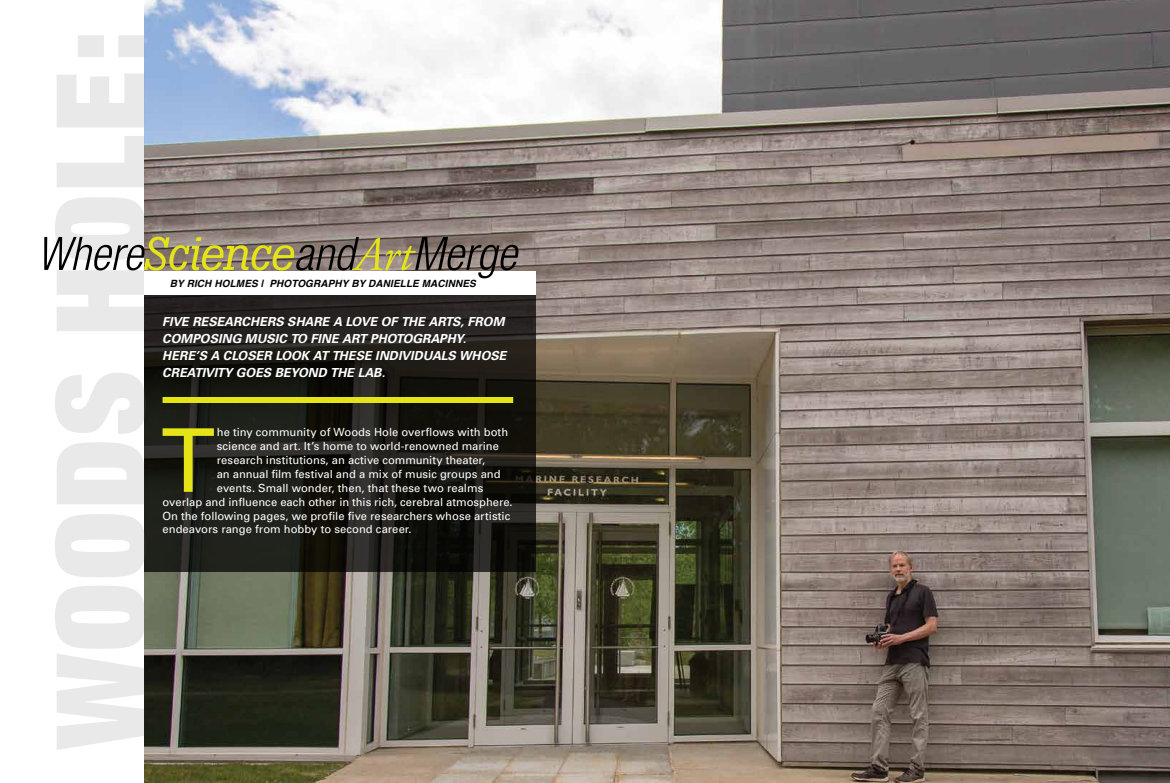
<style>
.page{position:relative;width:1170px;height:783px;background:#fff}
.page>*{position:absolute;margin:0;border:0;box-sizing:border-box;transform-origin:0 0}
.t1{font:88px "Univers";color:#e4e417}
.t2{font:italic 700 12.5px/17px "Univers";color:#fff}
.t3{font:11.2px "Univers";color:#fff}
.t4{font:italic 700 10px "Helvetica";letter-spacing:.01em;color:#000}
</style>
<div class="page">
<img style="left:144px;top:0;width:1026px;height:783px">
<svg style="left:146px;top:295px;width:390px;height:277px;background:#1c1b17"></svg>
<svg style="left:55px;top:35px;width:91px;height:715px;fill:#e9e9e9"></svg>
<div style="left:144px;top:271px;width:392px;height:24px;background:#fff"></div>
<svg style="left:44px;top:237px;width:475px;height:41px"></svg>
<div style="left:163px;top:397px;width:350px;height:6px;background:#e4e417"></div>
<p class="t4" style="left:170px;top:275px;width:307px">BY RICH HOLMES | PHOTOGRAPHY BY DANIELLE MACINNES</p>
<p class="t2" style="left:162px;top:313px;width:346px">FIVE RESEARCHERS SHARE A LOVE OF THE ARTS, FROM COMPOSING MUSIC TO FINE ART PHOTOGRAPHY.<br>HERE’S A CLOSER LOOK AT THESE INDIVIDUALS WHOSE CREATIVITY GOES BEYOND THE LAB.</p>
<h1 class="t1" style="left:161px;top:406px;width:55px">T</h1>
<p class="t3" style="left:217px;top:425px;width:293px">he tiny community of Woods Hole overflows with both</p>
<p class="t3" style="left:217px;top:439px;width:284px">science and art. It’s home to world-renowned marine</p>
<p class="t3" style="left:217px;top:453px;width:270px">research institutions, an active community theater,</p>
<p class="t3" style="left:217px;top:467px;width:285px">an annual film festival and a mix of music groups and</p>
<p class="t3" style="left:217px;top:481px;width:268px">events. Small wonder, then, that these two realms</p>
<p class="t3" style="left:163px;top:495px;width:352px">overlap and influence each other in this rich, cerebral atmosphere.</p>
<p class="t3" style="left:163px;top:509px;width:349px">On the following pages, we profile five researchers whose artistic</p>
<p class="t3" style="left:163px;top:522px;width:251px">endeavors range from hobby to second career.</p>
</div>
